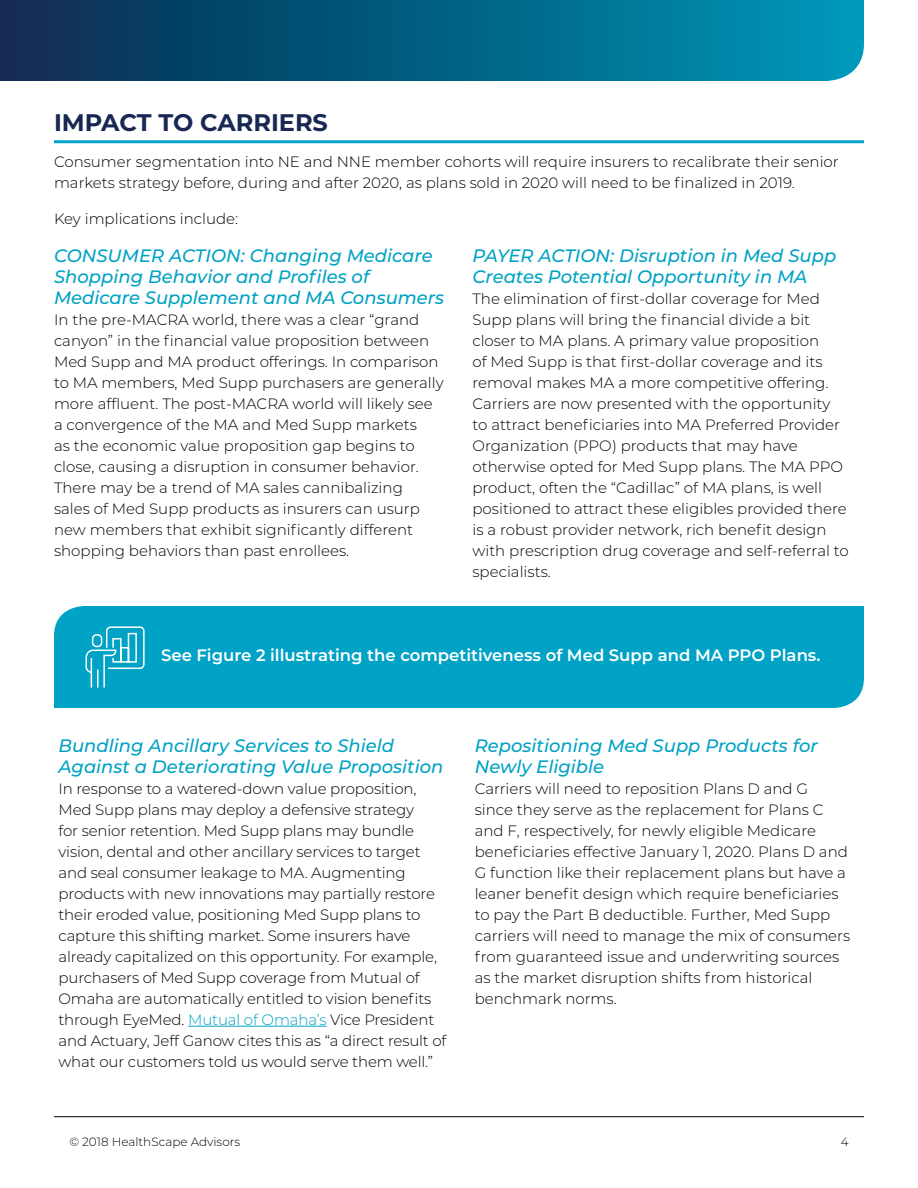
<style>
.page{position:relative;width:918px;height:1188px;background:#fff}
.page>*{position:absolute;margin:0;border:0;box-sizing:border-box;transform-origin:0 0}
.t1{font:700 24px "Montserrat";color:#182853}
.t2{font:italic 500 18px/21px "Montserrat";color:#00a2c5}
.t3{font:600 16.5px "Montserrat";color:#fff}
.t4{font:300 15px/21px "Montserrat";color:#000}
.t5{font:300 12px "Montserrat";color:#000}
.s1{color:#00a2c5}
</style>
<div class="page">
<svg style="left:0;top:0;width:864px;height:81px;background:#046083"></svg>
<hr style="left:54px;top:1116px;width:810px;height:1px;background:#000">
<hr style="left:54px;top:140px;width:810px;height:3px;background:#00a2c5">
<hr style="left:188px;top:1026px;width:138px;height:1px;background:#00a2c5">
<div style="left:54px;top:606px;width:810px;height:102px;background:#00a2c5"></div>
<svg style="left:85px;top:626px;width:60px;height:63px;background:#2eb2cf"></svg>
<h1 class="t1" style="left:54px;top:105px;width:275px">IMPACT TO CARRIERS</h1>
<p class="t4" style="left:54px;top:151px;width:786px">Consumer segmentation into NE and NNE member cohorts will require insurers to recalibrate their senior markets strategy before, during and after 2020, as plans sold in 2020 will need to be finalized in 2019.</p>
<p class="t4" style="left:54px;top:208px;width:186px">Key implications include:</p>
<p class="t2" style="left:54px;top:244px;width:392px">CONSUMER ACTION: Changing Medicare<br>Shopping Behavior and Profiles of<br>Medicare Supplement and MA Consumers</p>
<p class="t4" style="left:54px;top:309px;width:391px">In the pre-MACRA world, there was a clear “grand canyon” in the financial value proposition between Med Supp and MA product offerings. In comparison to MA members, Med Supp purchasers are generally more affluent. The post-MACRA world will likely see a convergence of the MA and Med Supp markets<br>as the economic value proposition gap begins to close, causing a disruption in consumer behavior.<br>There may be a trend of MA sales cannibalizing<br>sales of Med Supp products as insurers can usurp new members that exhibit significantly different shopping behaviors than past enrollees.</p>
<p class="t2" style="left:472px;top:244px;width:365px">PAYER ACTION: Disruption in Med Supp<br>Creates Potential Opportunity in MA</p>
<p class="t4" style="left:472px;top:288px;width:378px">The elimination of first-dollar coverage for Med Supp plans will bring the financial divide a bit closer to MA plans. A primary value proposition<br>of Med Supp is that first-dollar coverage and its removal makes MA a more competitive offering.<br>Carriers are now presented with the opportunity to attract beneficiaries into MA Preferred Provider Organization (PPO) products that may have otherwise opted for Med Supp plans. The MA PPO product, often the “Cadillac” of MA plans, is well positioned to attract these eligibles provided there is a robust provider network, rich benefit design with prescription drug coverage and self-referral to specialists.</p>
<p class="t3" style="left:161px;top:643px;width:661px">See Figure 2 illustrating the competitiveness of Med Supp and MA PPO Plans.</p>
<p class="t2" style="left:58px;top:734px;width:386px">Bundling Ancillary Services to Shield<br>Against a Deteriorating Value Proposition</p>
<p class="t4" style="left:58px;top:777px;width:390px">In response to a watered-down value proposition, Med Supp plans may deploy a defensive strategy<br>for senior retention. Med Supp plans may bundle vision, dental and other ancillary services to target and seal consumer leakage to MA. Augmenting products with new innovations may partially restore their eroded value, positioning Med Supp plans to capture this shifting market. Some insurers have already capitalized on this opportunity. For example, purchasers of Med Supp coverage from Mutual of Omaha are automatically entitled to vision benefits through EyeMed. <span class="s1">Mutual of Omaha’s</span> Vice President and Actuary, Jeff Ganow cites this as “a direct result of what our customers told us would serve them well.”</p>
<p class="t2" style="left:475px;top:734px;width:345px">Repositioning Med Supp Products for<br>Newly Eligible</p>
<p class="t4" style="left:475px;top:777px;width:377px">Carriers will need to reposition Plans D and G since they serve as the replacement for Plans C and F, respectively, for newly eligible Medicare beneficiaries effective January 1, 2020. Plans D and G function like their replacement plans but have a leaner benefit design which require beneficiaries to pay the Part B deductible. Further, Med Supp carriers will need to manage the mix of consumers from guaranteed issue and underwriting sources as the market disruption shifts from historical benchmark norms.</p>
<p class="t5" style="left:69px;top:1133px;width:172px">© 2018 HealthScape Advisors</p>
<p class="t5" style="left:841px;top:1134px;width:9px">4</p>
</div>
